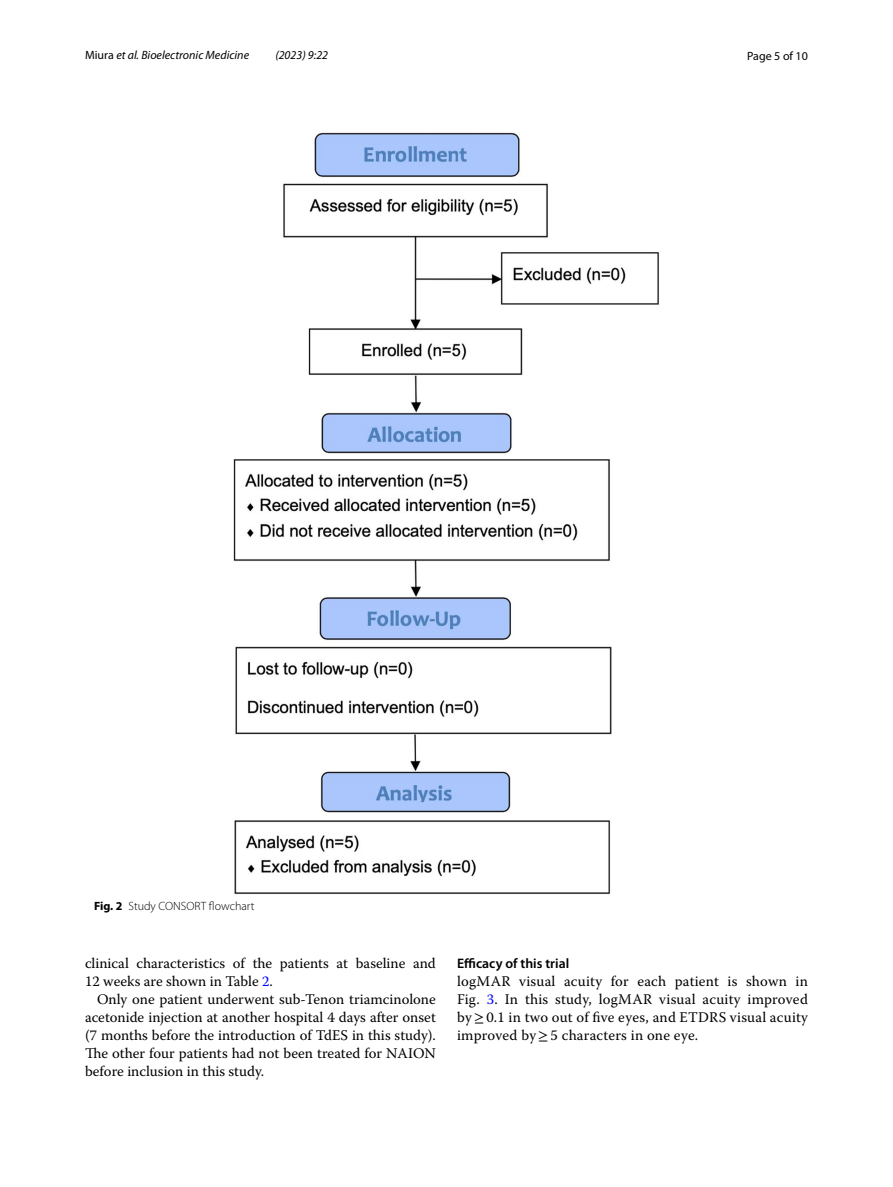
<style>
.page{position:relative;width:893px;height:1187px;background:#fff}
.page>*{position:absolute;margin:0;border:0;box-sizing:border-box;transform-origin:0 0}
.t1{font:14.7px/18px "Warnock Pro";color:#000;text-align:justify}
.t2{font:600 13.8px "Myriad Pro";color:#000}
.t3{font:italic 12px "Myriad Pro";color:#000}
.t4{font:300 12px "Myriad Pro";color:#000}
.t5{font:12px "Myriad Pro";color:#000}
.s1{font-style:normal}
.s2{font-weight:700}
.s3{color:#00f}
.s4{font-family:"STIX"}
</style>
<div class="page">
<img style="left:234px;top:133px;width:425px;height:761px">
<p class="t3" style="left:85px;top:48px;width:166px"><span class="s1">Miura</span> et al. Bioelectronic Medicine</p>
<p class="t3" style="left:275px;top:48px;width:54px">(2023) 9:22</p>
<p class="t5" style="left:747px;top:48px;width:62px">Page 5 of 10</p>
<p class="t4" style="left:94px;top:899px;width:162px"><span class="s2">Fig. 2</span> Study CONSORT flowchart</p>
<p class="t1" style="left:85px;top:953px;width:352px">clinical characteristics of the patients at baseline and<br>12 weeks are shown in Table <span class="s3">2</span>.</p>
<p class="t1" style="left:85px;top:989px;width:352px;text-indent:12px">Only one patient underwent sub-Tenon triamcinolone acetonide injection at another hospital 4 days after onset (7 months before the introduction of TdES in this study).<br>The other four patients had not been treated for NAION before inclusion in this study.</p>
<p class="t2" style="left:457px;top:954px;width:114px">Efficacy of this trial</p>
<p class="t1" style="left:457px;top:971px;width:352px">logMAR visual acuity for each patient is shown in Fig. <span class="s3">3</span>. In this study, logMAR visual acuity improved by<span class="s4">≥</span>0.1 in two out of five eyes, and ETDRS visual acuity improved by<span class="s4">≥</span>5 characters in one eye.</p>
</div>
